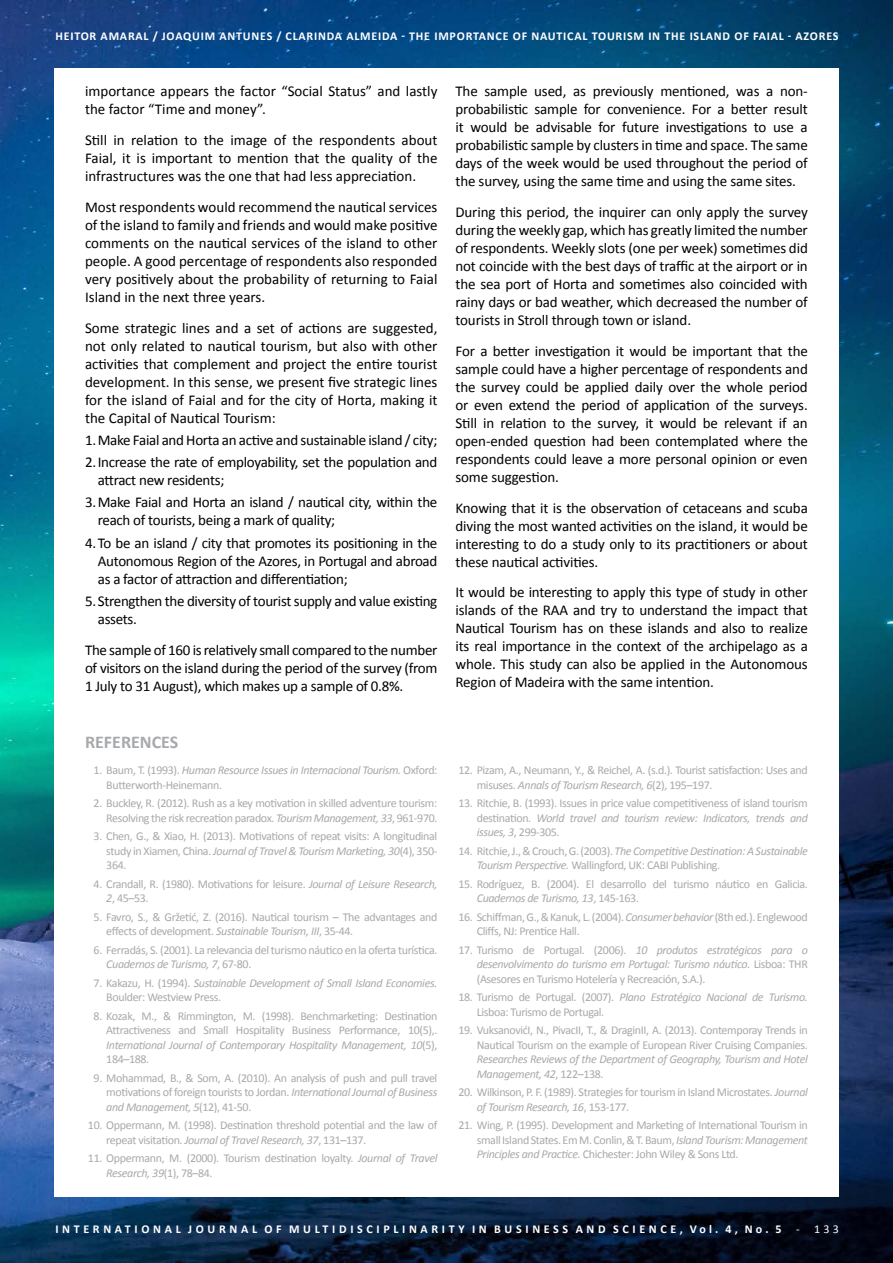
<style>
.page{position:relative;width:893px;height:1263px;background:#fff}
.page>*{position:absolute;margin:0;border:0;box-sizing:border-box;transform-origin:0 0}
.t1{font:700 18px "Calibri";color:#a7a9ac}
.t2{font:15px/18px "Calibri";letter-spacing:-.01em;color:#000;text-align:justify}
.t3{font:12px/14.4px "Calibri";letter-spacing:-.03em;color:#a7a9ac}
.t4{font:700 12px "Calibri";letter-spacing:.065em;color:#fff}
.t5{font:italic 12px/14.4px "Calibri";letter-spacing:-.03em;color:#a7a9ac}
.t6{font:700 12px "Calibri";letter-spacing:.305em;color:#fff}
.s1{font-style:italic}
.s2{font-style:normal}
.s3{font-weight:400}
</style>
<div class="page">
<img style="left:0;top:0;width:893px;height:1263px">
<div style="left:54px;top:68px;width:785px;height:1129px;background:#fff"></div>
<p class="t4" style="left:55px;top:28px;width:785px">HEITOR AMARAL / JOAQUIM ANTUNES / CLARINDA ALMEIDA - THE IMPORTANCE OF NAUTICAL TOURISM IN THE ISLAND OF FAIAL - AZORES</p>
<p class="t2" style="left:85px;top:82px;width:354px">importance appears the factor “Social Status” and lastly the factor “Time and money”.</p>
<p class="t2" style="left:85px;top:131px;width:354px">Still in relation to the image of the respondents about Faial, it is important to mention that the quality of the infrastructures was the one that had less appreciation.</p>
<p class="t2" style="left:85px;top:198px;width:354px">Most respondents would recommend the nautical services of the island to family and friends and would make positive comments on the nautical services of the island to other people. A good percentage of respondents also responded very positively about the probability of returning to Faial Island in the next three years.</p>
<p class="t2" style="left:85px;top:319px;width:354px">Some strategic lines and a set of actions are suggested, not only related to nautical tourism, but also with other activities that complement and project the entire tourist development. In this sense, we present five strategic lines for the island of Faial and for the city of Horta, making it the Capital of Nautical Tourism:</p>
<p class="t2" style="left:85px;top:431px;width:354px">1.Make Faial and Horta an active and sustainable island / city;</p>
<p class="t2" style="left:98px;top:453px;width:341px;text-indent:-13px">2.Increase the rate of employability, set the population and attract new residents;</p>
<p class="t2" style="left:98px;top:493px;width:341px;text-indent:-13px">3.Make Faial and Horta an island / nautical city, within the reach of tourists, being a mark of quality;</p>
<p class="t2" style="left:98px;top:534px;width:341px;text-indent:-13px">4.To be an island / city that promotes its positioning in the Autonomous Region of the Azores, in Portugal and abroad as a factor of attraction and differentiation;</p>
<p class="t2" style="left:98px;top:592px;width:341px;text-indent:-13px">5.Strengthen the diversity of tourist supply and value existing assets.</p>
<p class="t2" style="left:85px;top:641px;width:354px">The sample of 160 is relatively small compared to the number of visitors on the island during the period of the survey (from 1 July to 31 August), which makes up a sample of 0.8%.</p>
<p class="t1" style="left:85px;top:730px;width:95px">REFERENCES</p>
<p class="t3" style="left:106px;top:763px;width:333px;text-indent:-13px">1. Baum, T. (1993). <span class="s1">Human Resource Issues in Internacional Tourism.</span> Oxford:<br>Butterworth-Heinemann.</p>
<p class="t3" style="left:94px;top:796px;width:345px;text-align:right">2. Buckley, R. (2012). Rush as a key motivation in skilled adventure tourism:<br>Resolving the risk recreation paradox. <span class="s1">Tourism Management, 33</span>, 961-970.</p>
<p class="t3" style="left:106px;top:829px;width:333px;text-align:justify;text-indent:-13px">3. Chen, G., &amp; Xiao, H. (2013). Motivations of repeat visits: A longitudinal study in Xiamen, China. <span class="s1">Journal of Travel &amp; Tourism Marketing, 30</span>(4), 350- 364.</p>
<p class="t3" style="left:106px;top:876px;width:333px;text-indent:-13px">4. Crandall, R. (1980). Motivations for leisure. <span class="s1">Journal of Leisure Research,<br>2</span>, 45–53.</p>
<p class="t3" style="left:106px;top:910px;width:333px;text-indent:-13px">5. Favro, S., &amp; Gržetić, Z. (2016). Nautical tourism – The advantages and effects of development. <span class="s1">Sustainable Tourism, III</span>, 35-44.</p>
<p class="t3" style="left:106px;top:943px;width:333px;text-indent:-13px">6. Ferradás, S. (2001). La relevancia del turismo náutico en la oferta turística.<br><span class="s1">Cuadernos de Turismo, 7</span>, 67-80.</p>
<p class="t5" style="left:106px;top:975px;width:333px;text-indent:-13px"><span class="s2">7. Kakazu, H. (1994).</span> Sustainable Development of Small Island Economies.<br><span class="s2">Boulder: Westview Press.</span></p>
<p class="t3" style="left:106px;top:1009px;width:333px;text-align:justify;text-indent:-13px">8. Kozak, M., &amp; Rimmington, M. (1998). Benchmarketing: Destination Attractiveness and Small Hospitality Business Performance, 10(5),.<br><span class="s1">International Journal of Contemporary Hospitality Management, 10</span>(5), 184–188.</p>
<p class="t3" style="left:106px;top:1071px;width:333px;text-align:justify;text-indent:-13px">9. Mohammad, B., &amp; Som, A. (2010). An analysis of push and pull travel motivations of foreign tourists to Jordan. <span class="s1">International Journal of Business and Management, 5</span>(12), 41-50.</p>
<p class="t3" style="left:106px;top:1118px;width:333px;text-indent:-18px">10. Oppermann, M. (1998). Destination threshold potential and the law of repeat visitation. <span class="s1">Journal of Travel Research, 37</span>, 131–137.</p>
<p class="t3" style="left:106px;top:1151px;width:333px;text-indent:-18px">11. Oppermann, M. (2000). Tourism destination loyalty. <span class="s1">Journal of Travel<br>Research, 39</span>(1), 78–84.</p>
<p class="t2" style="left:455px;top:82px;width:354px">The sample used, as previously mentioned, was a non&shy;probabilistic sample for convenience. For a better result it would be advisable for future investigations to use a probabilistic sample by clusters in time and space. The same days of the week would be used throughout the period of the survey, using the same time and using the same sites.</p>
<p class="t2" style="left:455px;top:203px;width:354px">During this period, the inquirer can only apply the survey during the weekly gap, which has greatly limited the number of respondents. Weekly slots (one per week) sometimes did not coincide with the best days of traffic at the airport or in the sea port of Horta and sometimes also coincided with rainy days or bad weather, which decreased the number of tourists in Stroll through town or island.</p>
<p class="t2" style="left:455px;top:342px;width:354px">For a better investigation it would be important that the sample could have a higher percentage of respondents and the survey could be applied daily over the whole period or even extend the period of application of the surveys.<br>Still in relation to the survey, it would be relevant if an open-ended question had been contemplated where the respondents could leave a more personal opinion or even some suggestion.</p>
<p class="t2" style="left:455px;top:499px;width:354px">Knowing that it is the observation of cetaceans and scuba diving the most wanted activities on the island, it would be interesting to do a study only to its practitioners or about these nautical activities.</p>
<p class="t2" style="left:455px;top:583px;width:354px">It would be interesting to apply this type of study in other islands of the RAA and try to understand the impact that Nautical Tourism has on these islands and also to realize its real importance in the context of the archipelago as a whole. This study can also be applied in the Autonomous Region of Madeira with the same intention.</p>
<p class="t3" style="left:477px;top:763px;width:333px;text-indent:-18px">12. Pizam, A., Neumann, Y., &amp; Reichel, A. (s.d.). Tourist satisfaction: Uses and misuses. <span class="s1">Annals of Tourism Research, 6</span>(2), 195–197.</p>
<p class="t3" style="left:477px;top:796px;width:333px;text-align:justify;text-indent:-18px">13. Ritchie, B. (1993). Issues in price value competitiveness of island tourism destination. <span class="s1">World travel and tourism review: Indicators, trends and issues, 3</span>, 299-305.</p>
<p class="t3" style="left:477px;top:843px;width:333px;text-indent:-18px">14. Ritchie, J., &amp; Crouch, G. (2003). <span class="s1">The Competitive Destination: A Sustainable<br>Tourism Perspective.</span> Wallingford, UK: CABI Publishing.</p>
<p class="t3" style="left:477px;top:876px;width:333px;text-indent:-18px">15. Rodríguez, B. (2004). El desarrollo del turismo náutico en Galicia.<br><span class="s1">Cuadernos de Turismo, 13</span>, 145-163.</p>
<p class="t3" style="left:477px;top:910px;width:333px;text-indent:-18px">16. Schiffman, G., &amp; Kanuk, L. (2004). <span class="s1">Consumer behavior</span> (8th ed.). Englewood<br>Cliffs, NJ: Prentice Hall.</p>
<p class="t3" style="left:477px;top:943px;width:333px;text-align:justify;text-indent:-18px">17. Turismo de Portugal. (2006). <span class="s1">10 produtos estratégicos para o desenvolvimento do turismo em Portugal: Turismo náutico.</span> Lisboa: THR (Asesores en Turismo Hotelería y Recreación, S.A.).</p>
<p class="t3" style="left:477px;top:990px;width:333px;text-indent:-18px">18. Turismo de Portugal. (2007). <span class="s1">Plano Estratégico Nacional de Turismo.<br></span>Lisboa: Turismo de Portugal.</p>
<p class="t3" style="left:477px;top:1023px;width:333px;text-align:justify;text-indent:-18px">19. VuksanovićI, N., PivacII, T., &amp; DraginII, A. (2013). Contemporay Trends in Nautical Tourism on the example of European River Cruising Companies.<br><span class="s1">Researches Reviews of the Department of Geography, Tourism and Hotel Management, 42</span>, 122–138.</p>
<p class="t3" style="left:477px;top:1085px;width:333px;text-indent:-18px">20. Wilkinson, P. F. (1989). Strategies for tourism in Island Microstates. <span class="s1">Journal of Tourism Research, 16</span>, 153-177.</p>
<p class="t3" style="left:477px;top:1118px;width:333px;text-align:justify;text-indent:-18px">21. Wing, P. (1995). Development and Marketing of International Tourism in small Island States. Em M. Conlin, &amp; T. Baum, <span class="s1">Island Tourism: Management Principles and Practice.</span> Chichester: John Wiley &amp; Sons Ltd.</p>
<p class="t6" style="left:55px;top:1222px;width:785px">INTERNATIONAL JOURNAL OF MULTIDISCIPLINARITY IN BUSINESS AND SCIENCE, Vol. 4, No. 5 <span class="s3">- 133</span></p>
</div>
